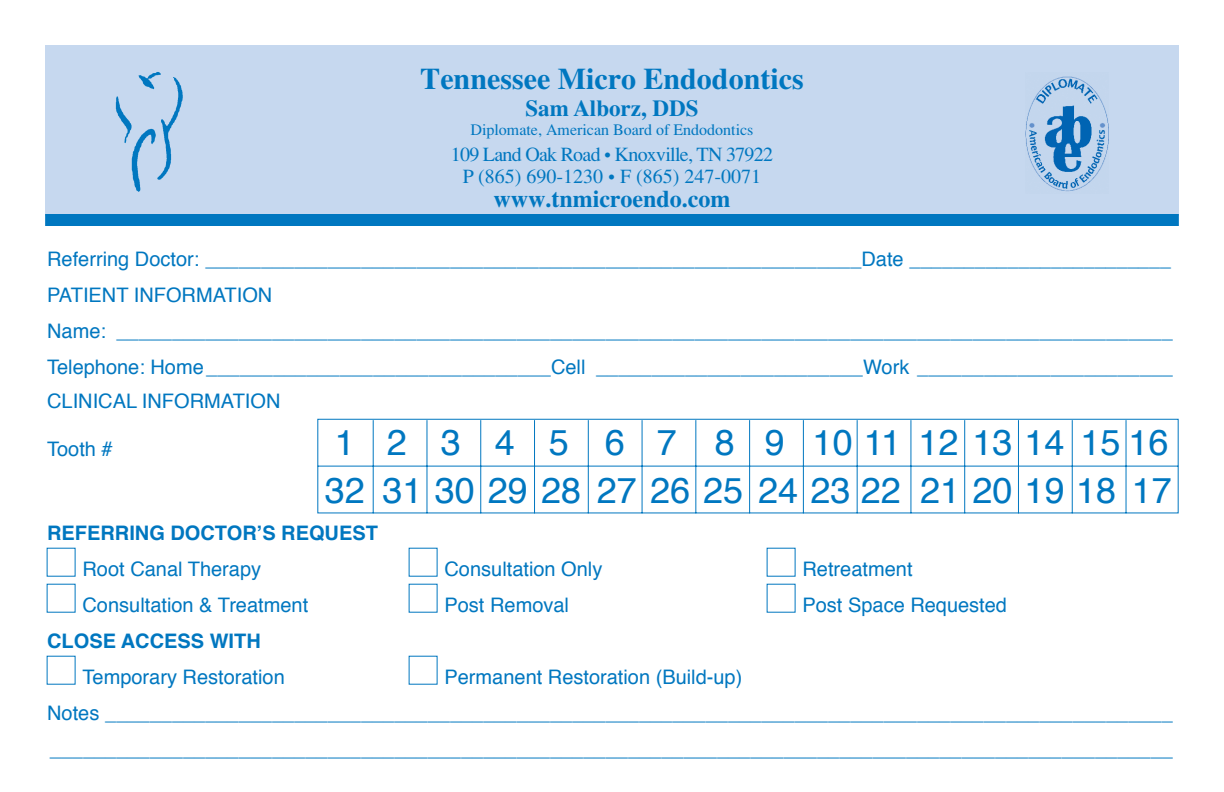
<style>
.page{position:relative;width:1224px;height:792px;background:#fff}
.page>*{position:absolute;margin:0;border:0;box-sizing:border-box;transform-origin:0 0}
.t1{font:36px/48px "Helvetica";color:#0077c0}
.t2{font:700 30px "Times";color:#0077c0}
.t3{font:700 24px "Times";color:#0077c0}
.t4{font:700 23px "Times";color:#0077c0}
.t5{font:20px/36px "Helvetica";color:#0077c0}
.t6{font:20px/22px "Times";letter-spacing:-.035em;color:#0077c0;text-align:center}
.t7{font:700 20px/36px "Helvetica";color:#0077c0}
.t8{font:16px "Times";color:#0077c0}
.s1{font-weight:400}
.s2{font-weight:700}
</style>
<div class="page">
<svg style="left:317px;top:418px;width:862px;height:96px"></svg>
<div style="left:45px;top:46px;width:1134px;height:170px;background:#c6d8ef"></div>
<div style="left:45px;top:214px;width:1134px;height:12px;background:#0077c0"></div>
<img style="left:115px;top:72px;width:68px;height:120px">
<img style="left:1026px;top:76px;width:83px;height:116px">
<p class="t2" style="left:420px;top:60px;width:385px">Tennessee Micro Endodontics</p>
<p class="t4" style="left:525px;top:95px;width:175px">Sam Alborz, DDS</p>
<p class="t8" style="left:470px;top:121px;width:285px">Diplomate, American Board of Endodontics</p>
<p class="t6" style="left:451px;top:144px;width:324px">109 Land Oak Road • Knoxville, TN 37922<br>P (865) 690-1230 • F (865) 247-0071</p>
<p class="t3" style="left:493px;top:185px;width:239px">www.tnmicroendo.com</p>
<p class="t5" style="left:47px;top:242px;width:1127px">Referring Doctor: ___________________________________________________________Date ________________________ PATIENT INFORMATION<br>Name: _______________________________________________________________________________________________ Telephone: Home_______________________________Cell ________________________Work _______________________</p>
<p class="t5" style="left:47px;top:384px;width:235px">CLINICAL INFORMATION</p>
<p class="t5" style="left:47px;top:432px;width:67px">Tooth #</p>
<p class="t1" style="left:325px;top:421px;width:848px">1 2 3 4 5 6 7 8 9 10111213141516<br>32 31 30 29 28 27 26 25 24 23 22 21 20 19 18 17</p>
<p class="t7" style="left:83px;top:515px;width:297px;text-indent:-35px">REFERRING DOCTOR’S REQUEST<br><span class="s1">Root Canal Therapy</span></p>
<p class="t5" style="left:445px;top:552px;width:159px">Consultation Only</p>
<p class="t5" style="left:803px;top:552px;width:112px">Retreatment</p>
<p class="t5" style="left:83px;top:588px;width:227px">Consultation &amp; Treatment</p>
<p class="t5" style="left:445px;top:588px;width:126px">Post Removal</p>
<p class="t5" style="left:803px;top:588px;width:206px">Post Space Requested</p>
<p class="t5" style="left:83px;top:624px;width:204px;text-indent:-35px"><span class="s2">CLOSE ACCESS WITH<br></span>Temporary Restoration</p>
<p class="t5" style="left:47px;top:660px;width:1127px;text-indent:397px">Permanent Restoration (Build-up)<br>Notes ________________________________________________________________________________________________ _____________________________________________________________________________________________________</p>
</div>
